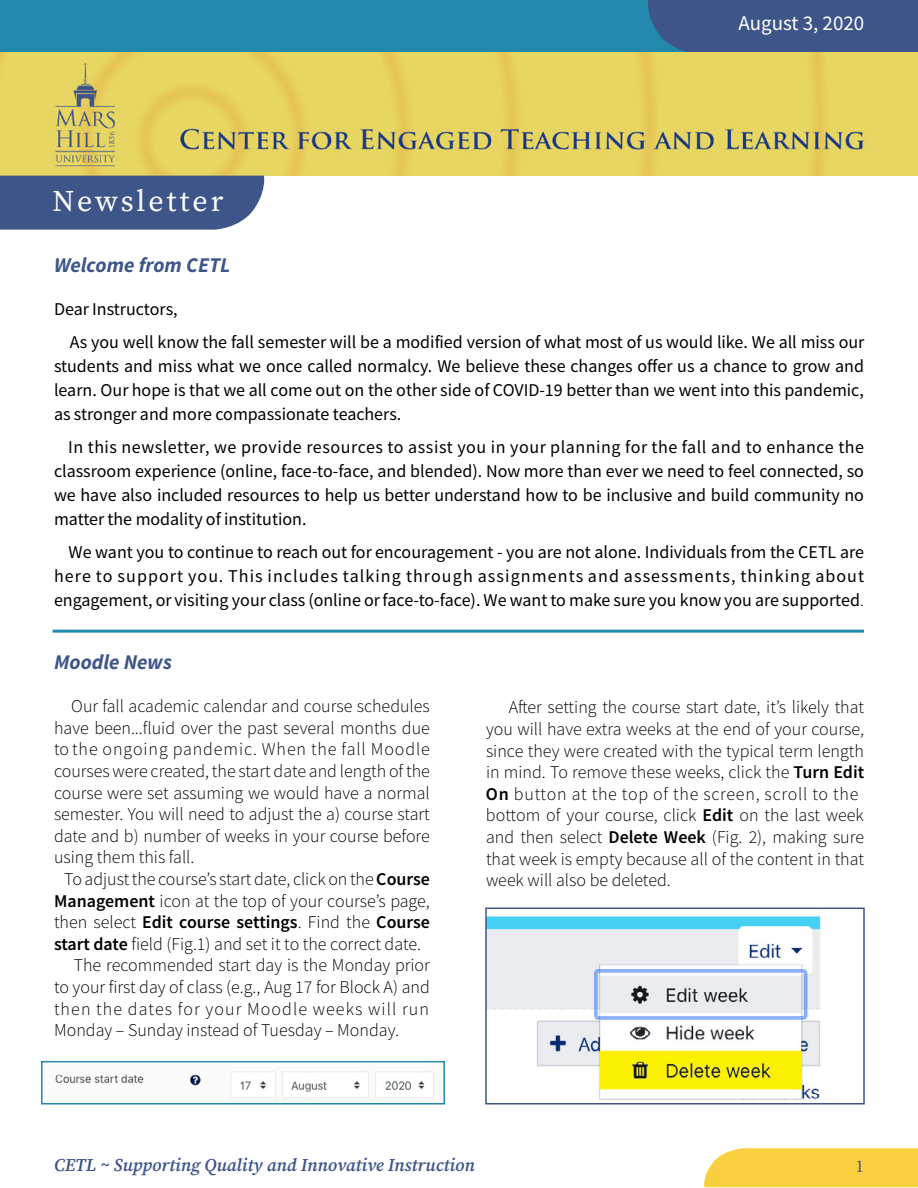
<style>
.page{position:relative;width:918px;height:1188px;background:#fff}
.page>*{position:absolute;margin:0;border:0;box-sizing:border-box;transform-origin:0 0}
.t1{font:30px "Source Serif Variable";letter-spacing:.1em;color:#fff}
.t2{font:italic 21px "Source Sans Variable";letter-spacing:.04em;color:#3e558a}
.t3{font:21px "Source Sans Variable";letter-spacing:.02em;color:#fff}
.t4{font:18px/21.6px "Source Sans Variable";letter-spacing:.005em;color:#000;text-align:justify}
.t5{font:italic 18px "Source Serif Variable";letter-spacing:.01em;color:#3e558a}
.t6{font:18px "Source Sans Variable";letter-spacing:.055em;color:#000}
.t7{font:18px "Source Sans Variable";letter-spacing:.065em;color:#000}
.t8{font:18px "Minion Pro";color:#3e558a}
</style>
<div class="page">
<div style="left:0;top:0;width:711px;height:54px;background:#2288ac"></div>
<div style="left:648px;top:0;width:270px;height:52px;background:#3e558a"></div>
<div style="left:704px;top:1148px;width:214px;height:39px;background:#facf3f"></div>
<img style="left:0;top:52px;width:918px;height:124px">
<div style="left:0;top:176px;width:265px;height:54px;background:#3e558a"></div>
<hr style="left:53px;top:630px;width:811px;height:3px;background:#2288ac">
<img style="left:55px;top:1071px;width:379px;height:28px">
<div style="left:41px;top:1061px;width:404px;height:44px;border:2px solid #2288ac"></div>
<img style="left:488px;top:916px;width:333px;height:184px">
<div style="left:485px;top:908px;width:380px;height:197px;border:2px solid #3e558a"></div>
<h1 class="t1" style="left:53px;top:181px;width:172px">Newsletter</h1>
<p class="t3" style="left:738px;top:10px;width:127px">August 3, 2020</p>
<p class="t2" style="left:54px;top:253px;width:177px">Welcome from CETL</p>
<p class="t4" style="left:70px;top:293px;width:796px;line-height:33px;text-indent:-16px">Dear Instructors,<br>As you well know the fall semester will be a modified version of what most of us would like. We all miss our</p>
<p class="t4" style="left:54px;top:355px;width:811px;line-height:24px">students and miss what we once called normalcy. We believe these changes offer us a chance to grow and learn. Our hope is that we all come out on the other side of COVID-19 better than we went into this pandemic, as stronger and more compassionate teachers.</p>
<p class="t4" style="left:54px;top:436px;width:811px;line-height:24px;text-indent:14px">In this newsletter, we provide resources to assist you in your planning for the fall and to enhance the classroom experience (online, face-to-face, and blended). Now more than ever we need to feel connected, so we have also included resources to help us better understand how to be inclusive and build community no matter the modality of institution.</p>
<p class="t4" style="left:54px;top:541px;width:811px;line-height:24px;text-indent:15px">We want you to continue to reach out for encouragement - you are not alone. Individuals from the CETL are here to support you. This includes talking through assignments and assessments, thinking about engagement, or visiting your class (online or face-to-face). We want to make sure you know you are supported.</p>
<p class="t2" style="left:54px;top:649px;width:119px">Moodle News</p>
<p class="t4" style="left:71px;top:696px;width:360px">Our fall academic calendar and course schedules</p>
<p class="t4" style="left:54px;top:717px;width:377px">have been...fluid over the past several months due</p>
<p class="t6" style="left:54px;top:739px;width:377px">to the ongoing pandemic. When the fall Moodle</p>
<p class="t4" style="left:54px;top:760px;width:377px">courses were created, the start date and length of the</p>
<p class="t4" style="left:54px;top:782px;width:377px">course were set assuming we would have a normal</p>
<p class="t4" style="left:54px;top:804px;width:377px">semester. You will need to adjust the a) course start</p>
<p class="t4" style="left:54px;top:825px;width:377px">date and b) number of weeks in your course before</p>
<p class="t4" style="left:54px;top:847px;width:142px">using them this fall.</p>
<p class="t4" style="left:64px;top:868px;width:367px">To adjust the course’s start date, click on the Course</p>
<p class="t4" style="left:54px;top:890px;width:377px">Management icon at the top of your course’s page,</p>
<p class="t4" style="left:54px;top:912px;width:377px">then select Edit course settings. Find the Course</p>
<p class="t4" style="left:54px;top:933px;width:368px">start date field (Fig.1) and set it to the correct date.</p>
<p class="t4" style="left:74px;top:955px;width:358px">The recommended start day is the Monday prior</p>
<p class="t4" style="left:54px;top:976px;width:377px">to your first day of class (e.g., Aug 17 for Block A) and</p>
<p class="t7" style="left:54px;top:998px;width:376px">then the dates for your Moodle weeks will run</p>
<p class="t4" style="left:54px;top:1020px;width:347px">Monday – Sunday instead of Tuesday – Monday.</p>
<p class="t4" style="left:486px;top:697px;width:379px;text-align:left;text-indent:23px">After setting the course start date, it’s likely that you will have extra weeks at the end of your course, since they were created with the typical term length in mind. To remove these weeks, click the Turn Edit On button at the top of the screen, scroll to the bottom of your course, click Edit on the last week and then select Delete Week (Fig. 2), making sure that week is empty because all of the content in that week will also be deleted.</p>
<p class="t5" style="left:54px;top:1153px;width:422px">CETL ~ Supporting Quality and Innovative Instruction</p>
<p class="t8" style="left:855px;top:1154px;width:10px">1</p>
</div>
